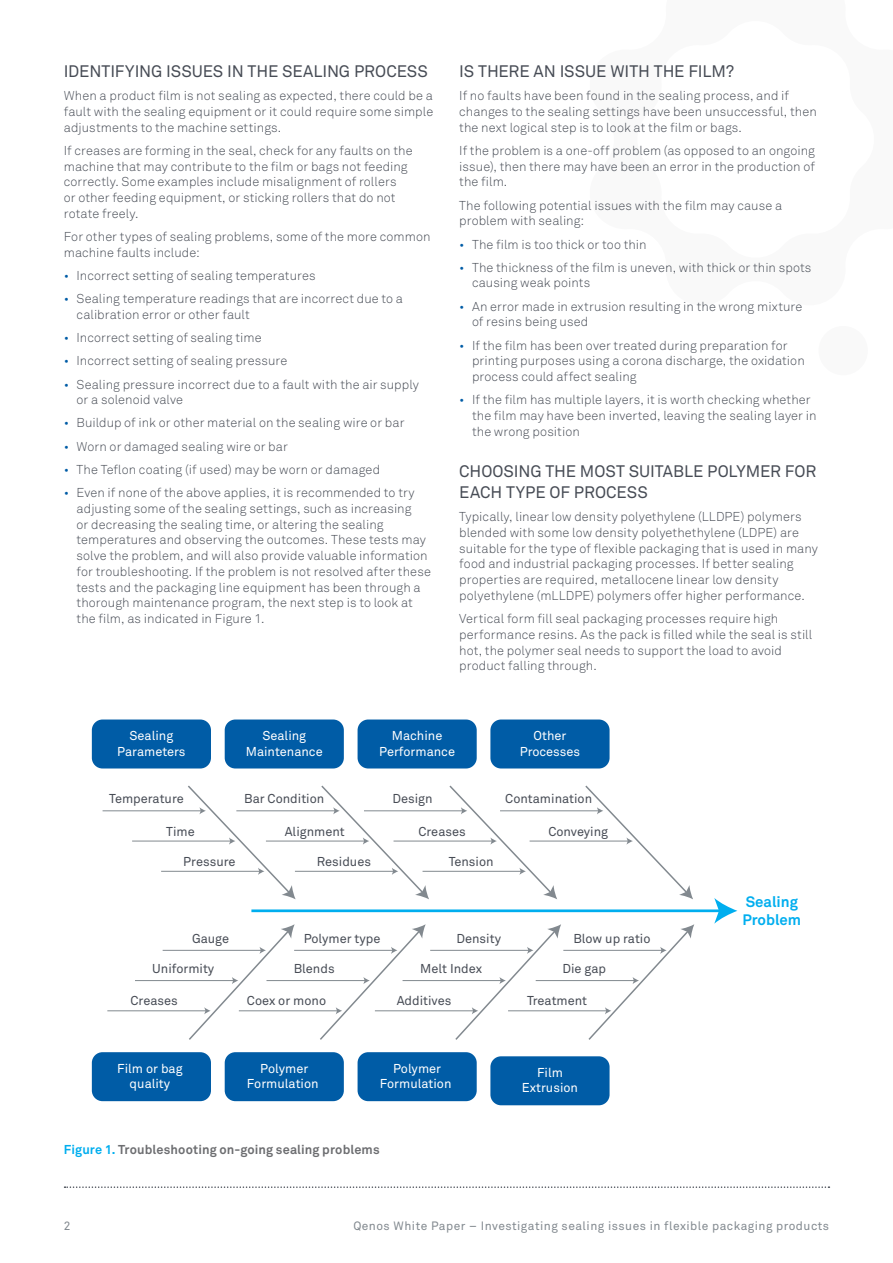
<style>
.page{position:relative;width:893px;height:1263px;background:#fff}
.page>*{position:absolute;margin:0;border:0;box-sizing:border-box;transform-origin:0 0}
.t1{font:16.5px/21px "Akkurat";letter-spacing:-.005em;color:#474c55}
.t2{font:700 15px/18px "Akkurat";color:#00aeef}
.t3{font:300 12.75px/15.8px "Akkurat";letter-spacing:.005em;color:#474c55}
.t4{font:12.75px "Akkurat";color:#474c55}
.t5{font:12.75px/15.3px "Akkurat";color:#fff;text-align:center}
.t6{font:700 12.75px "Akkurat";letter-spacing:.01em;color:#6d6e71}
.t7{font:12px "Akkurat";letter-spacing:.04em;color:#82898f}
.s1{color:#005ca6}
.s2{color:#00aeef}
</style>
<div class="page">
<svg style="left:65px;top:1186px;width:764px;height:2px"></svg>
<div style="left:92px;top:719px;width:119px;height:49px;background:#005ca6;border-radius:11px"></div>
<div style="left:225px;top:719px;width:119px;height:49px;background:#005ca6;border-radius:11px"></div>
<div style="left:358px;top:719px;width:119px;height:49px;background:#005ca6;border-radius:11px"></div>
<div style="left:490px;top:719px;width:120px;height:49px;background:#005ca6;border-radius:11px"></div>
<div style="left:92px;top:1052px;width:119px;height:49px;background:#005ca6;border-radius:11px"></div>
<div style="left:225px;top:1052px;width:119px;height:49px;background:#005ca6;border-radius:11px"></div>
<div style="left:358px;top:1052px;width:119px;height:49px;background:#005ca6;border-radius:11px"></div>
<div style="left:490px;top:1056px;width:120px;height:49px;background:#005ca6;border-radius:11px"></div>
<hr style="left:103px;top:810px;width:98px;height:1px;background:#82898f">
<hr style="left:132px;top:841px;width:99px;height:1px;background:#82898f">
<hr style="left:161px;top:871px;width:99px;height:1px;background:#82898f">
<svg style="left:186px;top:785px;width:110px;height:114px"></svg>
<hr style="left:236px;top:810px;width:99px;height:1px;background:#82898f">
<hr style="left:266px;top:841px;width:99px;height:1px;background:#82898f">
<hr style="left:295px;top:871px;width:99px;height:1px;background:#82898f">
<svg style="left:320px;top:785px;width:109px;height:114px"></svg>
<hr style="left:364px;top:810px;width:99px;height:1px;background:#82898f">
<hr style="left:394px;top:841px;width:98px;height:1px;background:#82898f">
<hr style="left:423px;top:871px;width:98px;height:1px;background:#82898f">
<svg style="left:448px;top:785px;width:109px;height:114px"></svg>
<hr style="left:500px;top:810px;width:99px;height:1px;background:#82898f">
<hr style="left:530px;top:841px;width:98px;height:1px;background:#82898f">
<svg style="left:584px;top:785px;width:109px;height:114px"></svg>
<hr style="left:163px;top:950px;width:98px;height:1px;background:#82898f">
<hr style="left:135px;top:980px;width:99px;height:1px;background:#82898f">
<hr style="left:107px;top:1010px;width:99px;height:1px;background:#82898f">
<svg style="left:187px;top:924px;width:108px;height:116px"></svg>
<hr style="left:294px;top:950px;width:99px;height:1px;background:#82898f">
<hr style="left:266px;top:980px;width:99px;height:1px;background:#82898f">
<hr style="left:239px;top:1010px;width:99px;height:1px;background:#82898f">
<svg style="left:318px;top:924px;width:108px;height:116px"></svg>
<hr style="left:430px;top:950px;width:99px;height:1px;background:#82898f">
<hr style="left:403px;top:980px;width:98px;height:1px;background:#82898f">
<hr style="left:375px;top:1010px;width:99px;height:1px;background:#82898f">
<svg style="left:454px;top:924px;width:107px;height:116px"></svg>
<hr style="left:563px;top:950px;width:99px;height:1px;background:#82898f">
<hr style="left:536px;top:980px;width:98px;height:1px;background:#82898f">
<hr style="left:508px;top:1010px;width:99px;height:1px;background:#82898f">
<svg style="left:587px;top:924px;width:107px;height:116px"></svg>
<hr style="left:251px;top:909px;width:470px;height:3px;background:#00aeef">
<svg style="left:714px;top:898px;width:23px;height:26px"></svg>
<p class="t1" style="left:64px;top:60px;width:366px">IDENTIFYING ISSUES IN THE SEALING PROCESS</p>
<p class="t3" style="left:64px;top:88px;width:371px;text-align:justify">When a product film is not sealing as expected, there could be a fault with the sealing equipment or it could require some simple adjustments to the machine settings.</p>
<p class="t3" style="left:64px;top:142px;width:350px">If creases are forming in the seal, check for any faults on the machine that may contribute to the film or bags not feeding correctly. Some examples include misalignment of rollers<br>or other feeding equipment, or sticking rollers that do not rotate freely.</p>
<p class="t3" style="left:64px;top:228px;width:368px">For other types of sealing problems, some of the more common machine faults include:</p>
<p class="t3" style="left:64px;top:267px;width:253px"><span class="s1">•</span> Incorrect setting of sealing temperatures</p>
<p class="t3" style="left:77px;top:291px;width:328px;text-indent:-13px"><span class="s1">•</span> Sealing temperature readings that are incorrect due to a calibration error or other fault</p>
<p class="t3" style="left:64px;top:330px;width:199px"><span class="s1">•</span> Incorrect setting of sealing time</p>
<p class="t3" style="left:64px;top:353px;width:225px"><span class="s1">•</span> Incorrect setting of sealing pressure</p>
<p class="t3" style="left:77px;top:376px;width:344px;text-indent:-13px"><span class="s1">•</span> Sealing pressure incorrect due to a fault with the air supply or a solenoid valve</p>
<p class="t3" style="left:64px;top:415px;width:342px"><span class="s1">•</span> Buildup of ink or other material on the sealing wire or bar</p>
<p class="t3" style="left:64px;top:438px;width:226px"><span class="s1">•</span> Worn or damaged sealing wire or bar</p>
<p class="t3" style="left:64px;top:461px;width:318px"><span class="s1">•</span> The Teflon coating (if used) may be worn or damaged</p>
<p class="t3" style="left:77px;top:484px;width:356px;text-indent:-13px"><span class="s1">•</span> Even if none of the above applies, it is recommended to try adjusting some of the sealing settings, such as increasing<br>or decreasing the sealing time, or altering the sealing temperatures and observing the outcomes. These tests may solve the problem, and will also provide valuable information for troubleshooting. If the problem is not resolved after these tests and the packaging line equipment has been through a thorough maintenance program, the next step is to look at the film, as indicated in Figure 1.</p>
<p class="t1" style="left:459px;top:60px;width:276px">IS THERE AN ISSUE WITH THE FILM?</p>
<p class="t3" style="left:459px;top:88px;width:359px">If no faults have been found in the sealing process, and if changes to the sealing settings have been unsuccessful, then the next logical step is to look at the film or bags.</p>
<p class="t3" style="left:459px;top:142px;width:357px;text-align:justify">If the problem is a one-off problem (as opposed to an ongoing issue), then there may have been an error in the production of the film.</p>
<p class="t3" style="left:459px;top:197px;width:324px">The following potential issues with the film may cause a problem with sealing:</p>
<p class="t3" style="left:459px;top:236px;width:189px"><span class="s1">•</span> The film is too thick or too thin</p>
<p class="t3" style="left:472px;top:259px;width:341px;text-indent:-13px"><span class="s1">•</span> The thickness of the film is uneven, with thick or thin spots causing weak points</p>
<p class="t3" style="left:472px;top:298px;width:332px;text-indent:-13px"><span class="s1">•</span> An error made in extrusion resulting in the wrong mixture of resins being used</p>
<p class="t3" style="left:472px;top:337px;width:334px;text-indent:-13px"><span class="s1">•</span> If the film has been over treated during preparation for printing purposes using a corona discharge, the oxidation process could affect sealing</p>
<p class="t3" style="left:472px;top:392px;width:346px;text-indent:-13px"><span class="s1">•</span> If the film has multiple layers, it is worth checking whether the film may have been inverted, leaving the sealing layer in the wrong position</p>
<p class="t1" style="left:459px;top:460px;width:359px">CHOOSING THE MOST SUITABLE POLYMER FOR<br>EACH TYPE OF PROCESS</p>
<p class="t3" style="left:459px;top:509px;width:360px">Typically, linear low density polyethylene (LLDPE) polymers blended with some low density polyethethylene (LDPE) are suitable for the type of flexible packaging that is used in many food and industrial packaging processes. If better sealing properties are required, metallocene linear low density polyethylene (mLLDPE) polymers offer higher performance.</p>
<p class="t3" style="left:459px;top:611px;width:355px">Vertical form fill seal packaging processes require high performance resins. As the pack is filled while the seal is still hot, the polymer seal needs to support the load to avoid product falling through.</p>
<p class="t5" style="left:117px;top:728px;width:70px">Sealing<br>Parameters</p>
<p class="t5" style="left:246px;top:728px;width:78px">Sealing<br>Maintenance</p>
<p class="t5" style="left:379px;top:728px;width:77px">Machine<br>Performance</p>
<p class="t5" style="left:520px;top:728px;width:62px">Other<br>Processes</p>
<p class="t4" style="left:109px;top:790px;width:76px">Temperature</p>
<p class="t4" style="left:166px;top:824px;width:30px">Time</p>
<p class="t4" style="left:183px;top:854px;width:54px">Pressure</p>
<p class="t4" style="left:244px;top:790px;width:82px">Bar Condition</p>
<p class="t4" style="left:285px;top:824px;width:61px">Alignment</p>
<p class="t4" style="left:317px;top:854px;width:56px">Residues</p>
<p class="t4" style="left:392px;top:790px;width:42px">Design</p>
<p class="t4" style="left:418px;top:824px;width:49px">Creases</p>
<p class="t4" style="left:449px;top:854px;width:46px">Tension</p>
<p class="t4" style="left:505px;top:790px;width:88px">Contamination</p>
<p class="t4" style="left:548px;top:824px;width:61px">Conveying</p>
<p class="t4" style="left:192px;top:930px;width:38px">Gauge</p>
<p class="t4" style="left:152px;top:960px;width:64px">Uniformity</p>
<p class="t4" style="left:131px;top:992px;width:49px">Creases</p>
<p class="t4" style="left:304px;top:930px;width:78px">Polymer type</p>
<p class="t4" style="left:294px;top:960px;width:42px">Blends</p>
<p class="t4" style="left:247px;top:992px;width:81px">Coex or mono</p>
<p class="t4" style="left:456px;top:930px;width:46px">Density</p>
<p class="t4" style="left:420px;top:960px;width:63px">Melt Index</p>
<p class="t4" style="left:397px;top:992px;width:56px">Additives</p>
<p class="t4" style="left:573px;top:930px;width:79px">Blow up ratio</p>
<p class="t4" style="left:562px;top:960px;width:45px">Die gap</p>
<p class="t4" style="left:527px;top:992px;width:62px">Treatment</p>
<p class="t5" style="left:117px;top:1060px;width:67px">Film or bag quality</p>
<p class="t5" style="left:247px;top:1060px;width:73px">Polymer<br>Formulation</p>
<p class="t5" style="left:380px;top:1060px;width:73px">Polymer<br>Formulation</p>
<p class="t5" style="left:522px;top:1065px;width:58px">Film<br>Extrusion</p>
<p class="t6" style="left:64px;top:1141px;width:317px"><span class="s2">Figure 1.</span> Troubleshooting on-going sealing problems</p>
<p class="t2" style="left:743px;top:892px;width:60px">Sealing<br>Problem</p>
<p class="t7" style="left:64px;top:1218px;width:8px">2</p>
<p class="t7" style="left:353px;top:1218px;width:477px">Qenos White Paper – Investigating sealing issues in flexible packaging products</p>
</div>
